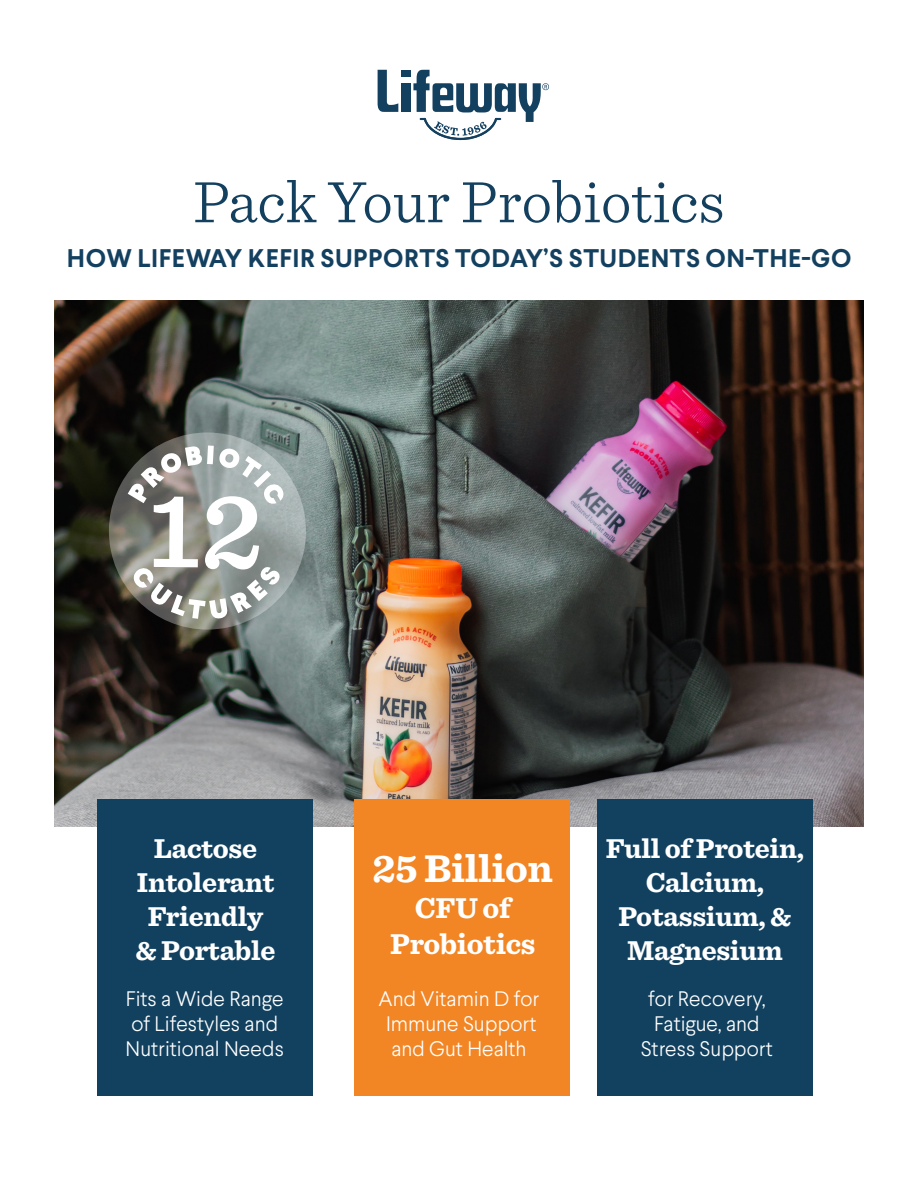
<style>
.page{position:relative;width:918px;height:1188px;background:#fff}
.page>*{position:absolute;margin:0;border:0;box-sizing:border-box;transform-origin:0 0}
.t1{font:300 61.5px "Sentinel";color:#144060}
.t2{font:700 40.5px "Sentinel";letter-spacing:-.01em;color:#fff}
.t3{font:700 30px "Sentinel";letter-spacing:-.01em;color:#fff}
.t4{font:700 28.5px/34.2px "Sentinel";letter-spacing:-.01em;color:#fff;text-align:center}
.t5{font:700 25.5px "Larsseit";letter-spacing:.02em;color:#144060}
.t6{font:300 21px/25.2px "Larsseit";color:#fff}
</style>
<div class="page">
<img style="left:54px;top:300px;width:810px;height:526px">
<svg style="left:109px;top:432px;width:197px;height:198px;background:#8a8f8a"></svg>
<svg style="left:128px;top:446px;width:157px;height:173px"></svg>
<div style="left:401px;top:70px;width:9px;height:6px;background:#144060"></div>
<div style="left:401px;top:83px;width:9px;height:29px;background:#144060"></div>
<svg style="left:378px;top:70px;width:20px;height:42px"></svg>
<svg style="left:413px;top:70px;width:136px;height:70px"></svg>
<div style="left:98px;top:800px;width:216px;height:296px;background:#124160"></div>
<div style="left:354px;top:800px;width:216px;height:296px;background:#f28524"></div>
<div style="left:597px;top:800px;width:216px;height:296px;background:#124160"></div>
<p class="t1" style="left:193px;top:156px;width:533px">Pack Your Probiotics</p>
<p class="t5" style="left:67px;top:242px;width:786px">HOW LIFEWAY KEFIR SUPPORTS TODAY’S STUDENTS ON-THE-GO</p>
<p class="t4" style="left:154px;top:830px;width:105px">Lactose</p>
<p class="t4" style="left:136px;top:864px;width:140px">Intolerant<br>Friendly</p>
<p class="t4" style="left:135px;top:932px;width:142px">&amp; Portable</p>
<p class="t6" style="left:126px;top:986px;width:159px">Fits a Wide Range</p>
<p class="t6" style="left:131px;top:1011px;width:148px">of Lifestyles and</p>
<p class="t6" style="left:126px;top:1036px;width:160px">Nutritional Needs</p>
<p class="t2" style="left:372px;top:837px;width:182px">25 Billion</p>
<p class="t3" style="left:415px;top:884px;width:97px">CFU of</p>
<p class="t3" style="left:390px;top:920px;width:147px">Probiotics</p>
<p class="t6" style="left:379px;top:986px;width:162px">And Vitamin D for</p>
<p class="t6" style="left:386px;top:1011px;width:152px">Immune Support and Gut Health</p>
<p class="t4" style="left:606px;top:830px;width:200px">Full of Protein,</p>
<p class="t4" style="left:646px;top:864px;width:120px">Calcium,</p>
<p class="t4" style="left:618px;top:898px;width:175px">Potassium, &amp;<br>Magnesium</p>
<p class="t6" style="left:648px;top:986px;width:119px">for Recovery,</p>
<p class="t6" style="left:654px;top:1011px;width:107px">Fatigue, and</p>
<p class="t6" style="left:641px;top:1036px;width:134px">Stress Support</p>
</div>
